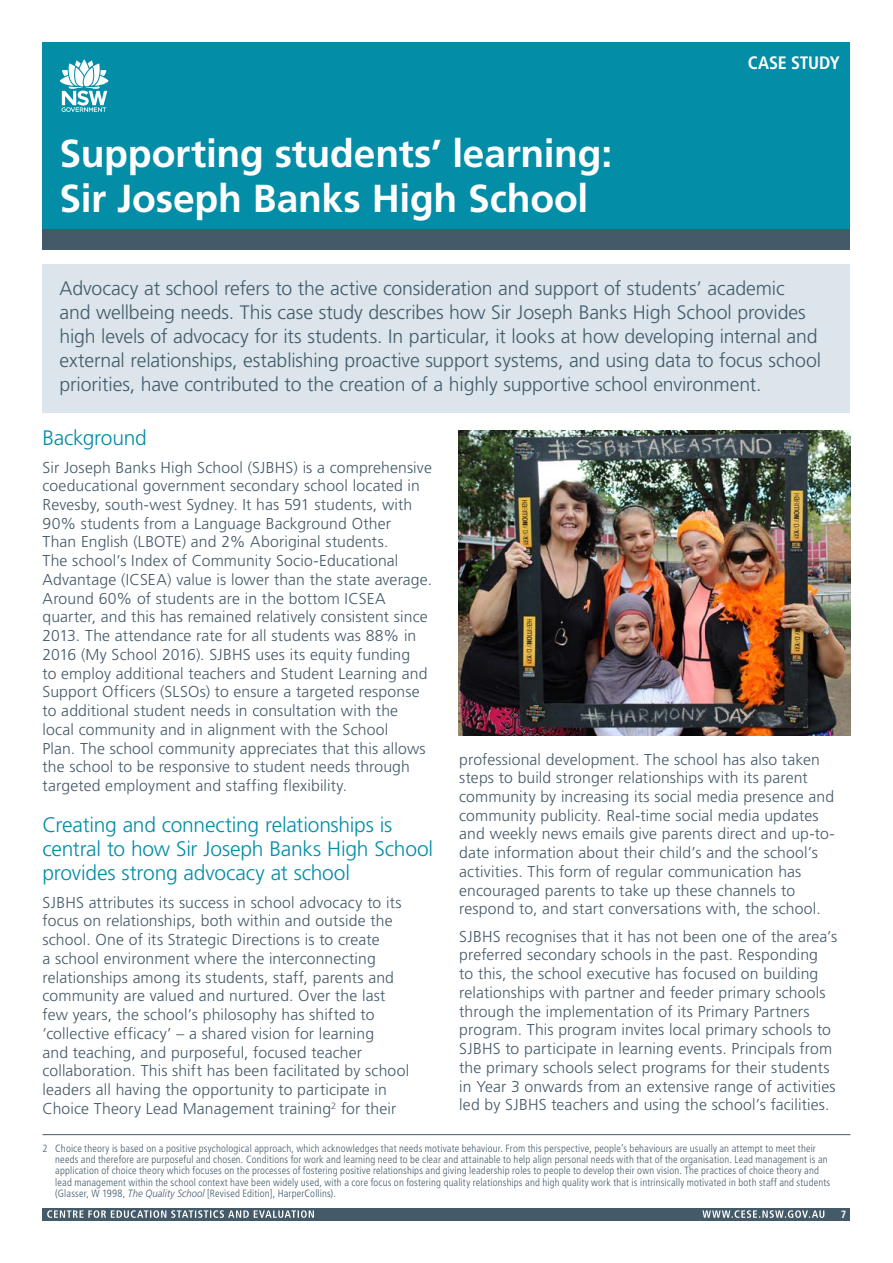
<style>
.page{position:relative;width:893px;height:1263px;background:#fff}
.page>*{position:absolute;margin:0;border:0;box-sizing:border-box;transform-origin:0 0}
.t1{font:700 39px/45px "Frutiger LT Pro";letter-spacing:-.005em;color:#fff}
.t2{font:300 21px/24px "Frutiger LT Pro";letter-spacing:-.01em;color:#038da7}
.t3{font:300 19.5px/24px "Frutiger LT Pro";letter-spacing:-.005em;color:#445a69}
.t4{font:700 condensed 18px "Frutiger LT Pro";letter-spacing:-.01em;color:#fff}
.t5{font:300 15.75px/18.8px "Frutiger LT Pro";letter-spacing:.01em;color:#445a69}
.t6{font:300 condensed 10.5px/11.2px "Frutiger LT Pro";letter-spacing:.015em;color:#445a69}
.t7{font:700 condensed 10.5px "Frutiger LT Pro";color:#fff}
.s1{font-style:italic;font-stretch:normal}
</style>
<div class="page">
<div style="left:43px;top:43px;width:807px;height:187px;background:#038da7"></div>
<div style="left:43px;top:264px;width:807px;height:148px;background:#dbe5eb"></div>
<div style="left:43px;top:1208px;width:807px;height:12px;background:#445a69"></div>
<svg style="left:47px;top:1210px;width:777px;height:8px"></svg>
<hr style="left:43px;top:1134px;width:807px;height:1px;background:#445a69">
<img style="left:459px;top:431px;width:391px;height:305px">
<svg style="left:60px;top:60px;width:48px;height:52px"></svg>
<div style="left:43px;top:230px;width:807px;height:20px;background:#445a69"></div>
<h1 class="t1" style="left:60px;top:131px;width:554px">Supporting students’ learning:<br>Sir Joseph Banks High School</h1>
<p class="t4" style="left:748px;top:52px;width:94px">CASE STUDY</p>
<p class="t3" style="left:60px;top:277px;width:763px">Advocacy at school refers to the active consideration and support of students’ academic<br>and wellbeing needs. This case study describes how Sir Joseph Banks High School provides high levels of advocacy for its students. In particular, it looks at how developing internal and external relationships, establishing proactive support systems, and using data to focus school priorities, have contributed to the creation of a highly supportive school environment.</p>
<h2 class="t2" style="left:43px;top:426px;width:106px">Background</h2>
<p class="t5" style="left:43px;top:458px;width:391px">Sir Joseph Banks High School (SJBHS) is a comprehensive coeducational government secondary school located in Revesby, south-west Sydney. It has 591 students, with 90% students from a Language Background Other<br>Than English (LBOTE) and 2% Aboriginal students.<br>The school’s Index of Community Socio-Educational Advantage (ICSEA) value is lower than the state average.<br>Around 60% of students are in the bottom ICSEA quarter, and this has remained relatively consistent since 2013. The attendance rate for all students was 88% in 2016 (My School 2016). SJBHS uses its equity funding<br>to employ additional teachers and Student Learning and Support Officers (SLSOs) to ensure a targeted response to additional student needs in consultation with the local community and in alignment with the School<br>Plan. The school community appreciates that this allows the school to be responsive to student needs through targeted employment and staffing flexibility.</p>
<h2 class="t2" style="left:43px;top:813px;width:392px">Creating and connecting relationships is central to how Sir Joseph Banks High School provides strong advocacy at school</h2>
<p class="t5" style="left:43px;top:893px;width:368px">SJBHS attributes its success in school advocacy to its focus on relationships, both within and outside the school. One of its Strategic Directions is to create<br>a school environment where the interconnecting relationships among its students, staff, parents and community are valued and nurtured. Over the last few years, the school’s philosophy has shifted to ‘collective efficacy’ – a shared vision for learning<br>and teaching, and purposeful, focused teacher collaboration. This shift has been facilitated by school leaders all having the opportunity to participate in Choice Theory Lead Management training<sup>2</sup> for their</p>
<p class="t5" style="left:459px;top:750px;width:377px">professional development. The school has also taken steps to build stronger relationships with its parent community by increasing its social media presence and community publicity. Real-time social media updates and weekly news emails give parents direct and up-to&shy;date information about their child’s and the school’s activities. This form of regular communication has encouraged parents to take up these channels to respond to, and start conversations with, the school.</p>
<p class="t5" style="left:459px;top:927px;width:379px">SJBHS recognises that it has not been one of the area’s preferred secondary schools in the past. Responding<br>to this, the school executive has focused on building relationships with partner and feeder primary schools through the implementation of its Primary Partners program. This program invites local primary schools to SJBHS to participate in learning events. Principals from the primary schools select programs for their students in Year 3 onwards from an extensive range of activities led by SJBHS teachers and using the school’s facilities.</p>
<p class="t6" style="left:55px;top:1143px;width:776px;text-indent:-13px">2 Choice theory is based on a positive psychological approach, which acknowledges that needs motivate behaviour. From this perspective, people’s behaviours are usually an attempt to meet their needs and therefore are purposeful and chosen. Conditions for work and learning need to be clear and attainable to help align personal needs with that of the organisation. Lead management is an application of choice theory which focuses on the processes of fostering positive relationships and giving leadership roles to people to develop their own vision. The practices of choice theory and lead management within the school context have been widely used, with a core focus on fostering quality relationships and high quality work that is intrinsically motivated in both staff and students (Glasser, W 1998, <span class="s1">The Quality School</span> [Revised Edition], HarperCollins).</p>
<p class="t7" style="left:841px;top:1208px;width:7px">7</p>
</div>
